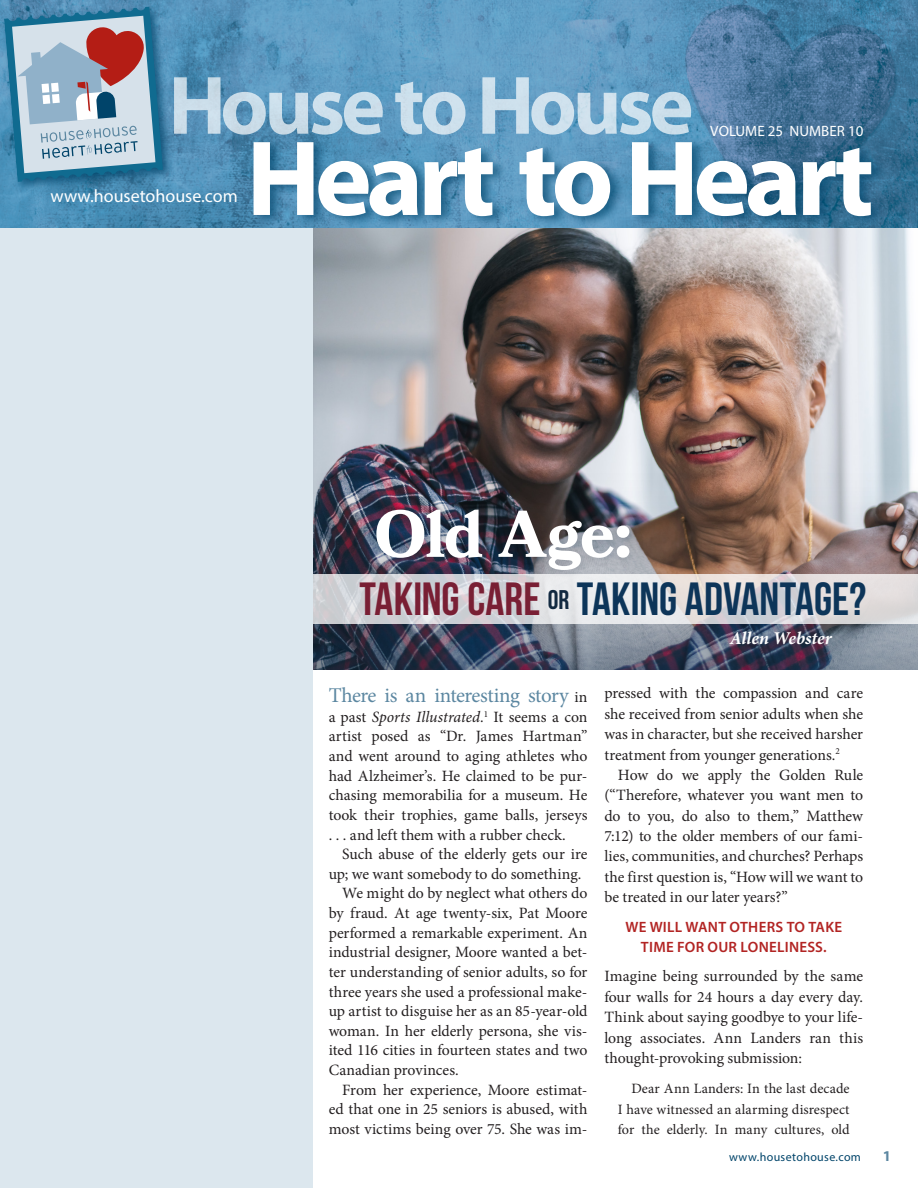
<style>
.page{position:relative;width:918px;height:1188px;background:#fff}
.page>*{position:absolute;margin:0;border:0;box-sizing:border-box;transform-origin:0 0}
.Side_Article_Heading{font:700 66px "Bookmania";letter-spacing:-.02em;color:#fff}
.Side_Article_Heading-2{font:46.5px "Bebas Neue";color:#0d3559}
.t1{font:21px "Minion Pro";letter-spacing:-.025em;color:#5c87a1}
.t2{font:18px "Myriad Pro";color:#fff}
.Body_Serif{font:italic 700 18px "Minion Pro";color:#fff}
.t3{font:15.75px/20.4px "Minion Pro";letter-spacing:-.005em;color:#231f20;text-align:justify}
.t4{font:600 15px/20.4px "Myriad Pro";letter-spacing:.02em;color:#b22423;text-align:center}
.t5{font:15px "Myriad Pro";color:#fff}
.t6{font:700 15px "Myriad Pro";color:#5c87a1}
.t7{font:14.25px/20.4px "Minion Pro";letter-spacing:.005em;color:#231f20;text-align:justify}
.t8{font:12px "Myriad Pro";letter-spacing:.03em;color:#00446a}
.s1{color:#791f34}
.s2{font-size:27px;color:#122940}
.s3{font-size:15.75px;color:#231f20}
.s4{font-style:italic}
</style>
<div class="page">
<img style="left:313px;top:228px;width:599px;height:226px">
<img style="left:313px;top:454px;width:605px;height:216px">
<div style="left:0;top:0;width:313px;height:1188px;background:#dce7ee"></div>
<img style="left:0;top:0;width:918px;height:228px">
<div style="left:1px;top:3px;width:174px;height:191px;background:#00446a;opacity:.75"></div>
<svg style="left:4px;top:6px;width:159px;height:176px"></svg>
<svg style="left:174px;top:77px;width:517px;height:58px;background:#8fb8d3"></svg>
<div style="left:252px;top:137px;width:634px;height:90px;background:#00446a;opacity:.65"></div>
<svg style="left:254px;top:142px;width:617px;height:74px"></svg>
<svg style="left:313px;top:574px;width:605px;height:49px;background:#dcdbdd"></svg>
<div style="left:371px;top:504px;width:268px;height:76px;background:#122940;opacity:.13"></div>
<p class="t2" style="left:51px;top:184px;width:189px">www.housetohouse.com</p>
<p class="t5" style="left:710px;top:122px;width:155px">VOLUME 25 NUMBER 10</p>
<p class="Side_Article_Heading" style="left:374px;top:495px;width:259px">Old Age:</p>
<p class="Side_Article_Heading-2" style="left:359px;top:573px;width:508px"><span class="s1">TAKING CARE</span> <span class="s2">OR</span> TAKING ADVANTAGE?</p>
<p class="Body_Serif" style="left:730px;top:625px;width:104px">Allen Webster</p>
<h3 class="t1" style="left:329px;top:681px;width:260px">There is an interesting story <span class="s3">in</span></h3>
<p class="t3" style="left:329px;top:707px;width:260px;line-height:19.6px">a past <span class="s4">Sports Illustrated.</span><sup>1</sup> It seems a con artist posed as “Dr. James Hartman” and went around to aging athletes who had Alzheimer’s. He claimed to be pur&shy;chasing memorabilia for a museum. He took their trophies, game balls, jerseys . . . and left them with a rubber check.</p>
<p class="t3" style="left:342px;top:844px;width:247px">Such abuse of the elderly gets our ire</p>
<p class="t3" style="left:329px;top:864px;width:254px">up; we want somebody to do something.</p>
<p class="t3" style="left:342px;top:883px;width:247px">We might do by neglect what others do</p>
<p class="t3" style="left:329px;top:903px;width:260px">by fraud. At age twenty-six, Pat Moore</p>
<p class="t3" style="left:329px;top:923px;width:260px">performed a remarkable experiment. An</p>
<p class="t3" style="left:329px;top:942px;width:260px">industrial designer, Moore wanted a bet-</p>
<p class="t3" style="left:329px;top:962px;width:260px">ter understanding of senior adults, so for</p>
<p class="t3" style="left:329px;top:981px;width:260px">three years she used a professional make-</p>
<p class="t3" style="left:329px;top:1001px;width:260px">up artist to disguise her as an 85-year-old</p>
<p class="t3" style="left:329px;top:1021px;width:260px">woman. In her elderly persona, she vis-</p>
<p class="t3" style="left:329px;top:1040px;width:260px">ited 116 cities in fourteen states and two</p>
<p class="t3" style="left:329px;top:1060px;width:132px">Canadian provinces.</p>
<p class="t3" style="left:342px;top:1080px;width:247px">From her experience, Moore estimat-</p>
<p class="t3" style="left:329px;top:1099px;width:260px">ed that one in 25 seniors is abused, with</p>
<p class="t3" style="left:329px;top:1119px;width:260px">most victims being over 75. She was im-</p>
<p class="t3" style="left:604px;top:683px;width:260px">pressed with the compassion and care she received from senior adults when she was in character, but she received harsher treatment from younger generations.<sup>2</sup></p>
<p class="t3" style="left:604px;top:765px;width:260px;text-indent:14px">How do we apply the Golden Rule (“Therefore, whatever you want men to do to you, do also to them,” Matthew 7:12) to the older members of our fami&shy;lies, communities, and churches? Perhaps the first question is, “How will we want to be treated in our later years?”</p>
<p class="t4" style="left:625px;top:916px;width:218px">WE WILL WANT OTHERS TO TAKE<br>TIME FOR OUR LONELINESS.</p>
<p class="t3" style="left:604px;top:966px;width:260px">Imagine being surrounded by the same four walls for 24 hours a day every day.<br>Think about saying goodbye to your life&shy;long associates. Ann Landers ran this thought-provoking submission:</p>
<p class="t7" style="left:618px;top:1079px;width:233px;text-indent:14px">Dear Ann Landers: In the last decade I have witnessed an alarming disrespect for the elderly. In many cultures, old</p>
<p class="t8" style="left:729px;top:1150px;width:133px">www.housetohouse.com</p>
<p class="t6" style="left:883px;top:1146px;width:10px">1</p>
</div>
